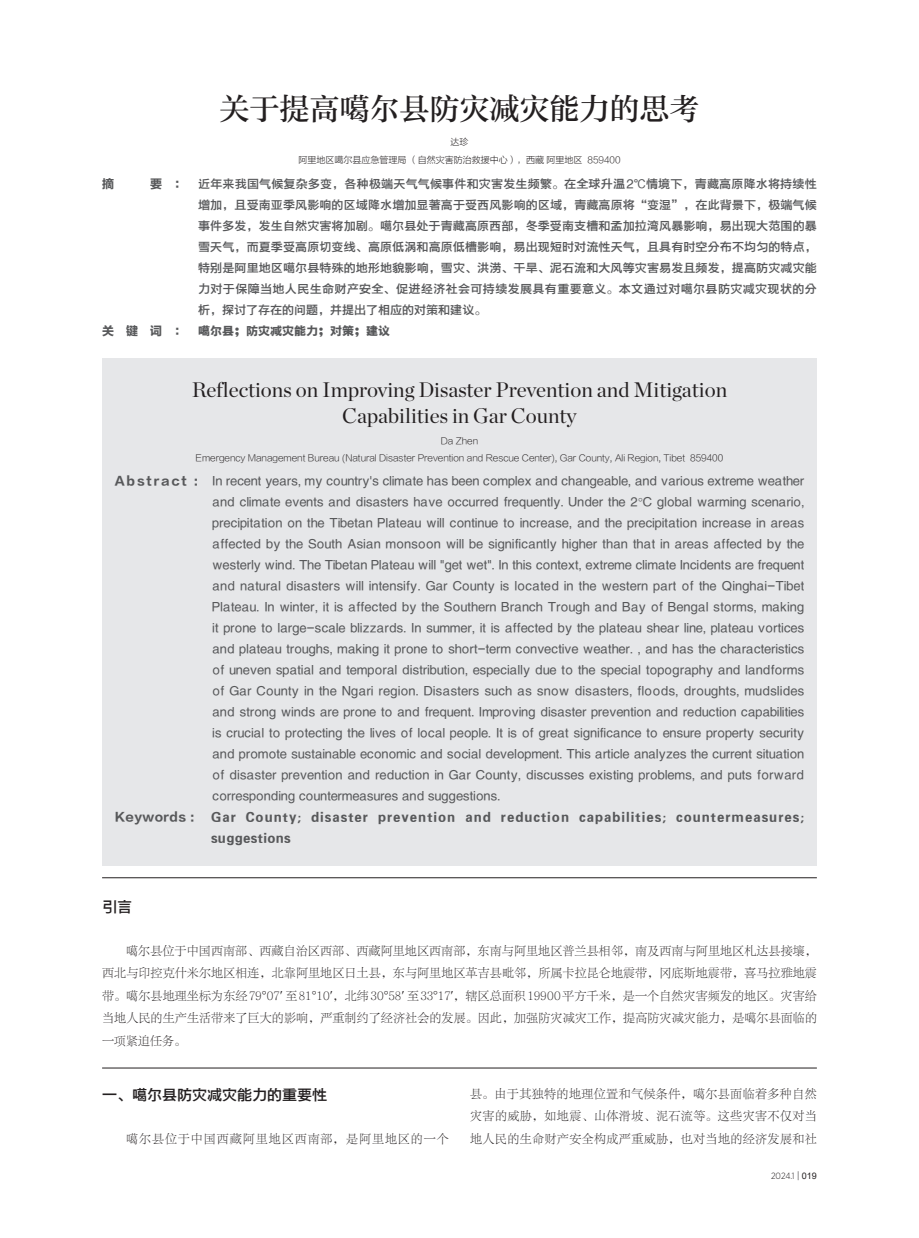
<style>
.page{position:relative;width:919px;height:1238px;background:#fff}
.page>*{position:absolute;margin:0;border:0;box-sizing:border-box;transform-origin:0 0}
.标题{font:30px "FZZHUNYSK GBK1 0";color:#231f20}
.英文标题{font:21px/25.2px "Chronicle Display";color:#231f20;text-align:center}
.一{font:15px "FZYDZHK GBK1 0";color:#231f20}
.英文摘要{font:12px/21px "FZYDZHK GBK1 0";letter-spacing:.03em;color:#57585a;text-align:justify}
.正文{font:12px/22.5px "FZLTSK GBK1 0";letter-spacing:.035em;color:#231f20;text-align:justify}
.摘要{font:12px/21px "FZYDZHK GBK1 0";letter-spacing:.03em;color:#57585a;text-align:justify}
.英文关键词{font:12px/21px "FZYDCHK GBK1 0";letter-spacing:.085em;color:#57585a}
.正文-2{font:12px "FZLTSK GBK1 0";letter-spacing:.08em;color:#231f20}
.关键词{font:12px "FZYDCHK GBK1 0";color:#57585a}
.英文关键词-2{font:12px "FZLTDHK GBK1 0";letter-spacing:.03em;color:#57585a}
.摘要-2{font:12px "FZLTDHK GBK1 0";color:#57585a}
.英文单位{font:9px "FZLTXHK GBK1 0";color:#231f20}
.单位{font:9px "FZLTXHK GBK1 0";color:#231f20}
.t1{font:300 9px "Gotham Narrow";color:#231f20}
.英文作者{font:9px "FZLTXHK GBK1 0";color:#231f20}
.作者{font:9px "FZLTXHK GBK1 0";color:#231f20}
.s1{font-family:"FZLTDHK GBK1 0"}
.s2{font-family:"Times New Roman"}
.s3{font-family:"FZLTKHK GBK1 0";font-weight:400}
.s4{font-family:"Arial";font-weight:400}
</style>
<div class="page">
<div style="left:102px;top:358px;width:714px;height:507px;background:#e6e7e9"></div>
<hr style="left:102px;top:877px;width:714px;height:1px;background:#231f20">
<hr style="left:102px;top:1067px;width:714px;height:1px;background:#231f20">
<p class="标题" style="left:219px;top:91px;width:481px">关于提高噶尔县防灾减灾能力的思考</p>
<p class="作者" style="left:450px;top:137px;width:19px">达珍</p>
<p class="单位" style="left:298px;top:155px;width:324px">阿里地区噶尔县应急管理局 （自然灾害防治救援中心），西藏 阿里地区 859400</p>
<p class="摘要-2" style="left:102px;top:177px;width:13px">摘</p>
<p class="摘要" style="left:198px;top:174px;width:620px;text-indent:-48px"><span class="s1">要 ：</span> 近年来我国气候复杂多变，各种极端天气气候事件和灾害发生频繁。在全球升温2℃情境下，青藏高原降水将持续性增加，且受南亚季风影响的区域降水增加显著高于受西风影响的区域，青藏高原将“变湿”，在此背景下，极端气候事件多发，发生自然灾害将加剧。噶尔县处于青藏高原西部，冬季受南支槽和孟加拉湾风暴影响，易出现大范围的暴雪天气，而夏季受高原切变线、高原低涡和高原低槽影响，易出现短时对流性天气，且具有时空分布不均匀的特点，特别是阿里地区噶尔县特殊的地形地貌影响，雪灾、洪涝、干旱、泥石流和大风等灾害易发且频发，提高防灾减灾能力对于保障当地人民生命财产安全、促进经济社会可持续发展具有重要意义。本文通过对噶尔县防灾减灾现状的分析，探讨了存在的问题，并提出了相应的对策和建议。</p>
<p class="关键词" style="left:102px;top:324px;width:289px"><span class="s1">关 键 词 ：</span> 噶尔县；防灾减灾能力；对策；建议</p>
<p class="英文标题" style="left:192px;top:376px;width:537px">Reflections on Improving Disaster Prevention and Mitigation<br>Capabilities in Gar County</p>
<p class="英文作者" style="left:440px;top:436px;width:39px">Da Zhen</p>
<p class="英文单位" style="left:195px;top:453px;width:529px">Emergency Management Bureau (Natural Disaster Prevention and Rescue Center), Gar County, Ali Region, Tibet 859400</p>
<p class="英文摘要" style="left:212px;top:471px;width:593px;text-indent:-98px"><span class="s1">Abstract :</span> In recent years, my country's climate has been complex and changeable, and various extreme weather and climate events and disasters have occurred frequently. Under the 2<span class="s2">°</span>C global warming scenario, precipitation on the Tibetan Plateau will continue to increase, and the precipitation increase in areas affected by the South Asian monsoon will be significantly higher than that in areas affected by the westerly wind. The Tibetan Plateau will "get wet". In this context, extreme climate Incidents are frequent and natural disasters will intensify. Gar County is located in the western part of the Qinghai-Tibet Plateau. In winter, it is affected by the Southern Branch Trough and Bay of Bengal storms, making it prone to large-scale blizzards. In summer, it is affected by the plateau shear line, plateau vortices and plateau troughs, making it prone to short-term convective weather. , and has the characteristics of uneven spatial and temporal distribution, especially due to the special topography and landforms of Gar County in the Ngari region. Disasters such as snow disasters, floods, droughts, mudslides and strong winds are prone to and frequent. Improving disaster prevention and reduction capabilities is crucial to protecting the lives of local people. It is of great significance to ensure property security and promote sustainable economic and social development. This article analyzes the current situation of disaster prevention and reduction in Gar County, discusses existing problems, and puts forward corresponding countermeasures and suggestions.</p>
<p class="英文关键词-2" style="left:115px;top:810px;width:81px">Keywords :</p>
<p class="英文关键词" style="left:211px;top:807px;width:594px">Gar County; disaster prevention and reduction capabilities; countermeasures; suggestions</p>
<p class="一" style="left:102px;top:898px;width:31px">引言</p>
<p class="正文" style="left:102px;top:939px;width:716px;text-indent:24px">噶尔县位于中国西南部、西藏自治区西部、西藏阿里地区西南部，东南与阿里地区普兰县相邻，南及西南与阿里地区札达县接壤，西北与印控克什米尔地区相连，北靠阿里地区日土县，东与阿里地区革吉县毗邻，所属卡拉昆仑地震带，冈底斯地震带，喜马拉雅地震带。噶尔县地理坐标为东经 79<span class="s2">°</span>07<span class="s2">′</span> 至 81<span class="s2">°</span>10<span class="s2">′</span>，北纬 30<span class="s2">°</span>58<span class="s2">′</span> 至 33<span class="s2">°</span>17<span class="s2">′</span>，辖区总面积 19900平方千米，是一个自然灾害频发的地区。灾害给当地人民的生产生活带来了巨大的影响，严重制约了经济社会的发展。因此，加强防灾减灾工作，提高防灾减灾能力，是噶尔县面临的一项紧迫任务。</p>
<p class="一" style="left:102px;top:1086px;width:226px">一、噶尔县防灾减灾能力的重要性</p>
<p class="正文-2" style="left:126px;top:1132px;width:324px">噶尔县位于中国西藏阿里地区西南部，是阿里地区的一个</p>
<p class="正文" style="left:470px;top:1082px;width:348px">县。由于其独特的地理位置和气候条件，噶尔县面临着多种自然灾害的威胁，如地震、山体滑坡、泥石流等。这些灾害不仅对当地人民的生命财产安全构成严重威胁，也对当地的经济发展和社</p>
<p class="t1" style="left:771px;top:1170px;width:47px">2024.1 <span class="s3">|</span> <span class="s4">019</span></p>
</div>
